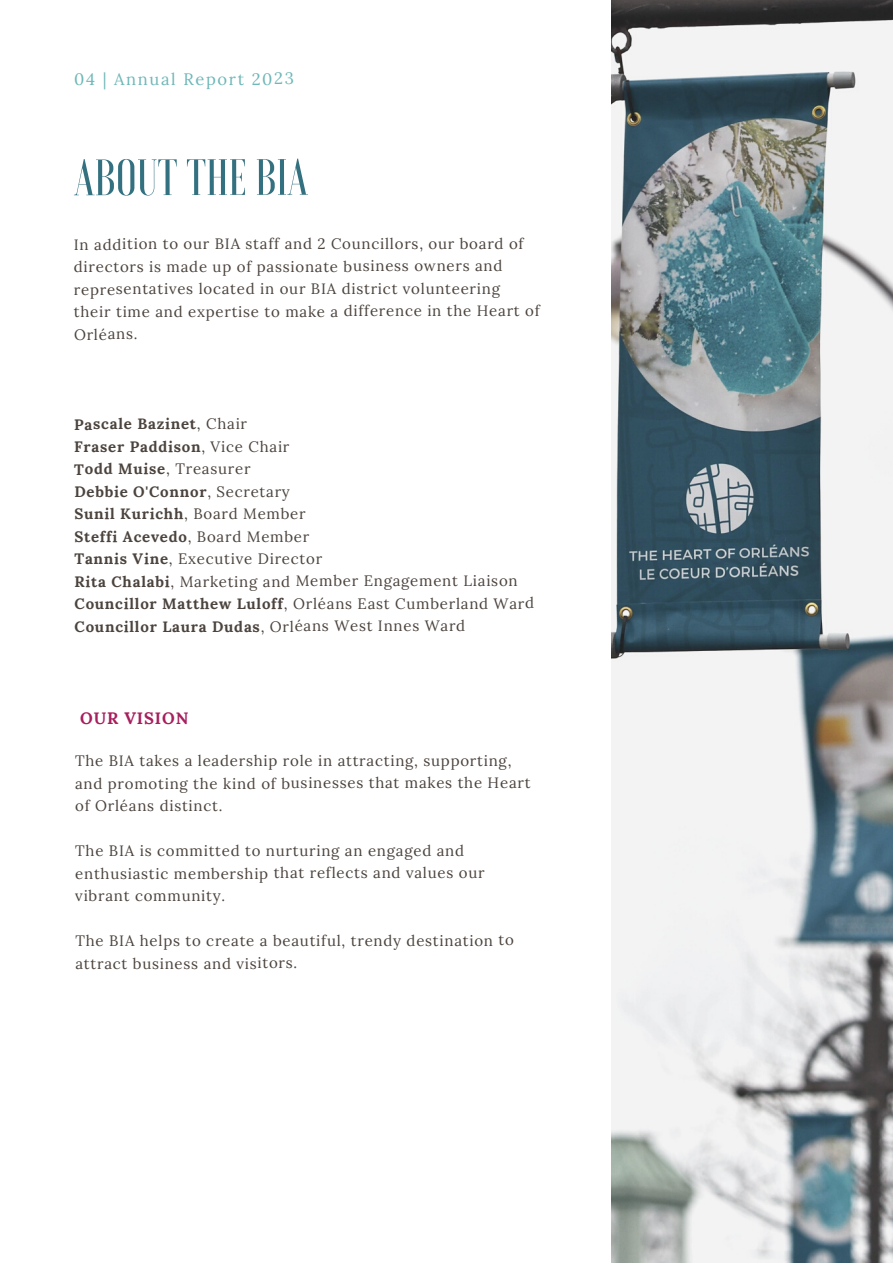
<style>
.page{position:relative;width:893px;height:1264px;background:#fff}
.page>*{position:absolute;margin:0;border:0;box-sizing:border-box;transform-origin:0 0}
.t1{font:500 51px "Voga";color:#337180}
.t2{font:16.5px "Lora";letter-spacing:.095em;color:#6fb7b8}
.t3{font:700 16.5px "Lora";letter-spacing:.045em;color:#a71f5d}
.t4{font:15px/22.6px "Lora";letter-spacing:.045em;color:#4b433d}
.t5{font:700 15px "Lora";letter-spacing:.045em;color:#4b433d}
.s1{font-weight:400}
.s2{font-weight:700}
</style>
<div class="page">
<img style="left:611px;top:0;width:281px;height:1262px">
<p class="t2" style="left:74px;top:68px;width:221px">04 | Annual Report 2023</p>
<h2 class="t1" style="left:74px;top:152px;width:235px">ABOUT THE BIA</h2>
<p class="t4" style="left:74px;top:232px;width:467px">In addition to our BIA staff and 2 Councillors, our board of directors is made up of passionate business owners and representatives located in our BIA district volunteering their time and expertise to make a difference in the Heart of Orléans.</p>
<p class="t5" style="left:74px;top:414px;width:174px">Pascale Bazinet<span class="s1">, Chair</span></p>
<p class="t5" style="left:74px;top:437px;width:217px">Fraser Paddison<span class="s1">, Vice Chair</span></p>
<p class="t4" style="left:74px;top:457px;width:178px"><span class="s2">Todd Muise</span>, Treasurer</p>
<p class="t5" style="left:74px;top:482px;width:217px">Debbie O'Connor<span class="s1">, Secretary</span></p>
<p class="t5" style="left:74px;top:504px;width:233px">Sunil Kurichh<span class="s1">, Board Member</span></p>
<p class="t5" style="left:74px;top:527px;width:236px">Steffi Acevedo<span class="s1">, Board Member</span></p>
<p class="t4" style="left:74px;top:547px;width:249px"><span class="s2">Tannis Vine</span>, Executive Director</p>
<p class="t4" style="left:74px;top:569px;width:444px"><span class="s2">Rita Chalabi</span>, Marketing and Member Engagement Liaison</p>
<p class="t4" style="left:75px;top:592px;width:461px"><span class="s2">Councillor Matthew Luloff</span>, Orléans East Cumberland Ward</p>
<p class="t4" style="left:75px;top:614px;width:392px"><span class="s2">Councillor Laura Dudas</span>, Orléans West Innes Ward</p>
<h3 class="t3" style="left:80px;top:707px;width:110px">OUR VISION</h3>
<p class="t4" style="left:75px;top:749px;width:457px">The BIA takes a leadership role in attracting, supporting, and promoting the kind of businesses that makes the Heart of Orléans distinct.</p>
<p class="t4" style="left:75px;top:839px;width:411px">The BIA is committed to nurturing an engaged and enthusiastic membership that reflects and values our vibrant community.</p>
<p class="t4" style="left:75px;top:929px;width:440px">The BIA helps to create a beautiful, trendy destination to attract business and visitors.</p>
</div>
